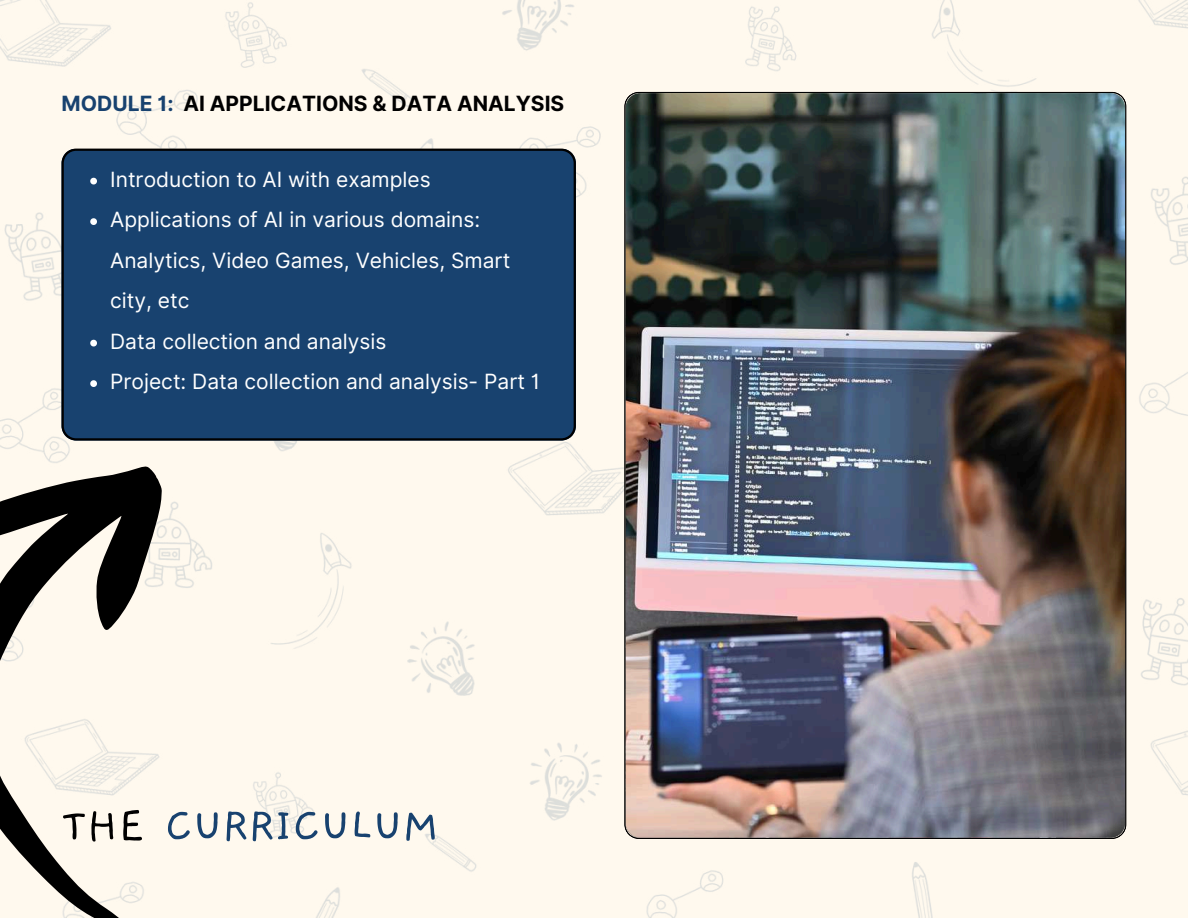
<style>
.page{position:relative;width:1188px;height:918px;background:#fff9ee}
.page>*{position:absolute;margin:0;border:0;box-sizing:border-box;transform-origin:0 0}
.t1{font:51px "Gaegu";color:#18426f}
.t2{font:21px/40.5px "Inter";color:#fff}
.t3{font:700 21px "Inter";color:#000}
.s1{color:#18426f}
.s2{color:#000}
</style>
<div class="page">
<svg style="left:0;top:400px;width:367px;height:518px;background:#e4dfd5"></svg>
<div style="left:62px;top:149px;width:514px;height:292px;background:#18426f"></div>
<svg style="left:90px;top:178px;width:7px;height:6px"></svg>
<svg style="left:90px;top:218px;width:7px;height:7px"></svg>
<svg style="left:90px;top:340px;width:7px;height:6px"></svg>
<svg style="left:90px;top:380px;width:7px;height:7px"></svg>
<img style="left:624px;top:92px;width:502px;height:747px">
<p class="t3" style="left:62px;top:91px;width:504px"><span class="s1">MODULE 1:</span> AI APPLICATIONS &amp; DATA ANALYSIS</p>
<p class="t2" style="left:110px;top:159px;width:432px">Introduction to AI with examples Applications of AI in various domains:<br>Analytics, Video Games, Vehicles, Smart city, etc<br>Data collection and analysis<br>Project: Data collection and analysis- Part 1</p>
<h1 class="t1" style="left:62px;top:800px;width:379px"><span class="s2">THE</span> CURRICULUM</h1>
</div>
